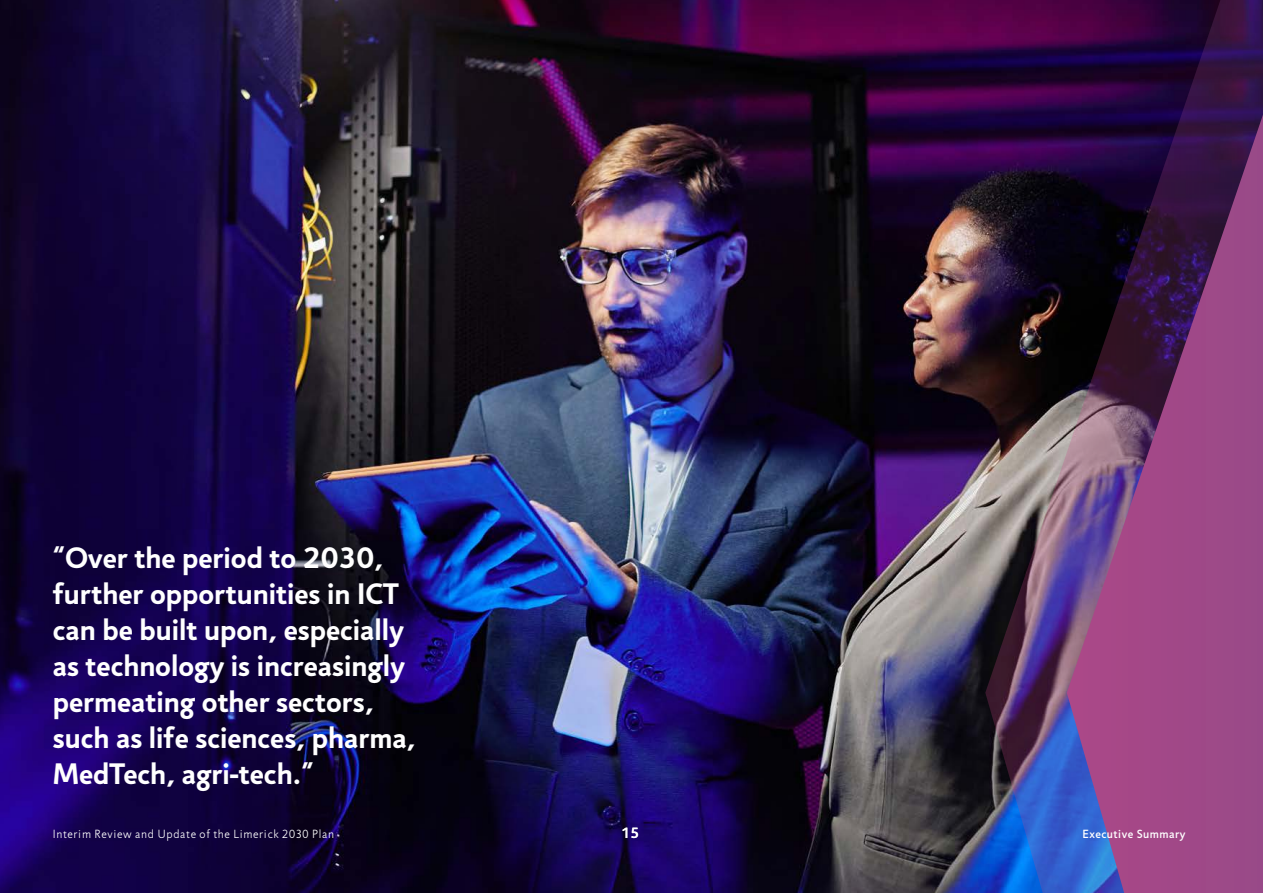
<style>
.page{position:relative;width:1263px;height:893px;background:#fff}
.page>*{position:absolute;margin:0;border:0;box-sizing:border-box;transform-origin:0 0}
.t1{font:700 30px/36px "Jigsaw";color:#fff}
.t2{font:500 15px "Jigsaw";color:#fff}
.t3{font:300 12px "Jigsaw";letter-spacing:.06em;color:#fff}
.t4{font:500 12px "Jigsaw";letter-spacing:.04em;color:#fff}
</style>
<div class="page">
<img style="left:0;top:0;width:985px;height:892px">
<img style="left:985px;top:0;width:278px;height:892px">
<svg style="left:1067px;top:55px;width:196px;height:837px;background:#6f376e"></svg>
<p class="t1" style="left:53px;top:540px;width:364px">“Over the period to 2030, further opportunities in ICT can be built upon, especially as technology is increasingly permeating other sectors, such as life sciences, pharma,<br>MedTech, agri-tech.”</p>
<p class="t3" style="left:53px;top:827px;width:283px">Interim Review and Update of the Limerick 2030 Plan</p>
<p class="t2" style="left:622px;top:824px;width:19px">15</p>
<p class="t4" style="left:1082px;top:826px;width:104px">Executive Summary</p>
</div>
